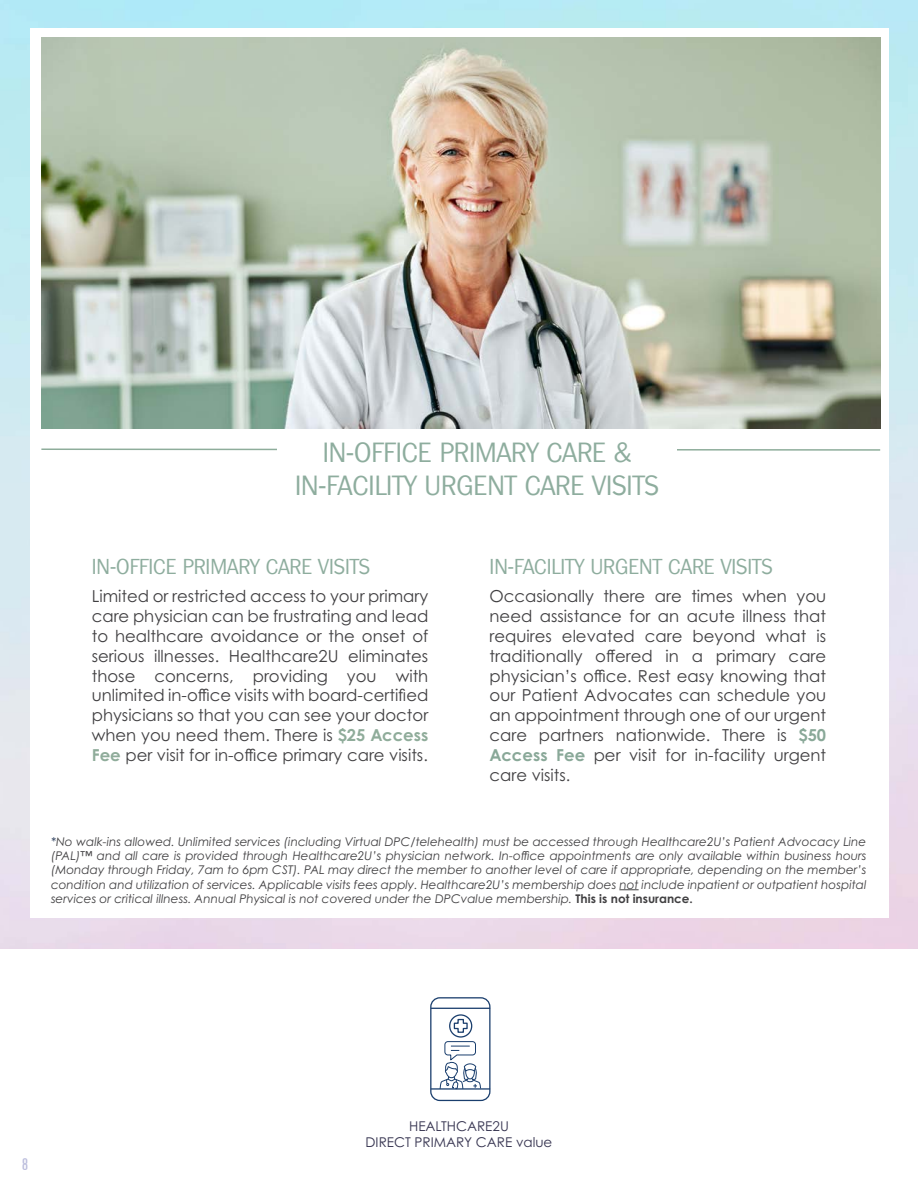
<style>
.page{position:relative;width:918px;height:1188px;background:#fff}
.page>*{position:absolute;margin:0;border:0;box-sizing:border-box;transform-origin:0 0}
.t1{font:300 27px "Plymouth Serial";color:#8ead9e}
.t2{font:300 21px "Plymouth Serial";color:#8ead9e}
.t3{font:18px "Ancona Cd";color:#bcbedd}
.t4{font:16.5px/19.8px "Century Gothic Pro";color:#414042;text-align:justify}
.t5{font:13.5px "Century Gothic Pro";color:#363450}
.t6{font:italic 12px/14.2px "Century Gothic Pro";color:#414042;text-align:justify}
.s1{font-weight:700;color:#8fac9a}
.s2{font-weight:700;color:#89a898}
.s3{color:#1e3151}
.s4{font-weight:700;font-style:normal}
</style>
<div class="page">
<div style="left:430px;top:997px;width:61px;height:104px;border:1px solid #1a3e6d;border-radius:9px"></div>
<hr style="left:431px;top:1008px;width:59px;height:1px;background:#1a3e6d">
<hr style="left:431px;top:1088px;width:59px;height:2px;background:#1a3e6d">
<div style="left:449px;top:1014px;width:23px;height:24px;border:1px solid #1a3e6d;border-radius:50%"></div>
<svg style="left:453px;top:1018px;width:15px;height:16px"></svg>
<svg style="left:439px;top:1041px;width:43px;height:49px"></svg>
<img style="left:41px;top:38px;width:839px;height:390px">
<svg style="left:41px;top:448px;width:840px;height:3px"></svg>
<div style="left:277px;top:434px;width:400px;height:37px;background:#fff"></div>
<svg style="left:619px;top:889px;width:20px;height:1px"></svg>
<p class="t1" style="left:323px;top:435px;width:310px">IN-OFFICE PRIMARY CARE &amp;</p>
<p class="t1" style="left:295px;top:467px;width:365px">IN-FACILITY URGENT CARE VISITS</p>
<p class="t2" style="left:92px;top:552px;width:280px">IN-OFFICE PRIMARY CARE VISITS</p>
<p class="t4" style="left:92px;top:586px;width:338px">Limited or restricted access to your primary care physician can be frustrating and lead to healthcare avoidance or the onset of serious illnesses. Healthcare2U eliminates those concerns, providing you with unlimited in-office visits with board-certified physicians so that you can see your doctor when you need them. There is <span class="s1">$25 Access Fee</span> per visit for in-office primary care visits.</p>
<p class="t2" style="left:490px;top:552px;width:285px">IN-FACILITY URGENT CARE VISITS</p>
<p class="t4" style="left:490px;top:586px;width:338px">Occasionally there are times when you need assistance for an acute illness that requires elevated care beyond what is traditionally offered in a primary care physician’s office. Rest easy knowing that our Patient Advocates can schedule you an appointment through one of our urgent care partners nationwide. There is <span class="s2">$50<br>Access Fee</span> per visit for in-facility urgent care visits.</p>
<p class="t6" style="left:51px;top:834px;width:817px"><span class="s3">*</span>No walk-ins allowed. Unlimited services (including Virtual DPC/telehealth) must be accessed through Healthcare2U’s Patient Advocacy Line (PAL)™ and all care is provided through Healthcare2U’s physician network. In-office appointments are only available within business hours (Monday through Friday, 7am to 6pm CST). PAL may direct the member to another level of care if appropriate, depending on the member’s condition and utilization of services. Applicable visits fees apply. Healthcare2U’s membership does not include inpatient or outpatient hospital services or critical illness. Annual Physical is not covered under the DPCvalue membership. <span class="s4">This is not insurance.</span></p>
<p class="t3" style="left:22px;top:1152px;width:8px">8</p>
<p class="t5" style="left:409px;top:1118px;width:101px">HEALTHCARE2U</p>
<p class="t5" style="left:366px;top:1134px;width:188px">DIRECT PRIMARY CARE value</p>
</div>
